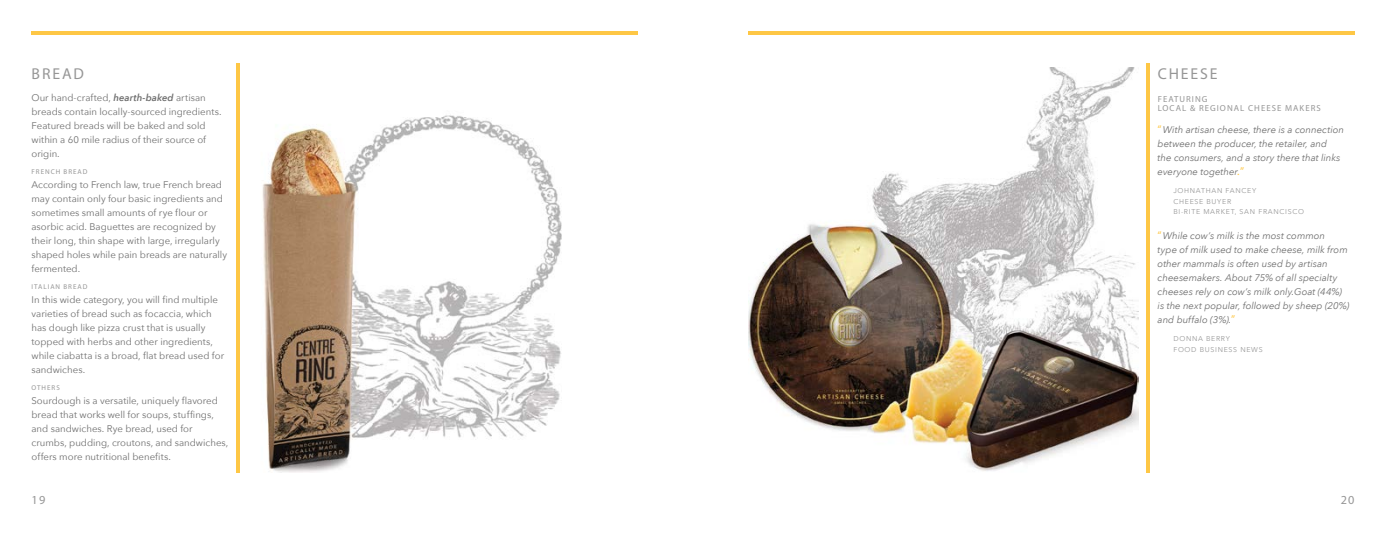
<style>
.page{position:relative;width:1386px;height:536px;background:#fff}
.page>*{position:absolute;margin:0;border:0;box-sizing:border-box;transform-origin:0 0}
.t1{font:15.75px "Myriad Pro";letter-spacing:.12em;color:#969696}
.t2{font:12.25px "Myriad Pro";color:#969696}
.t3{font:9.62px/14px "Avenir Next";color:#6f6f6f}
.t4{font:italic 9.62px/14px "Avenir Next";color:#6f6f6f}
.t5{font:8.75px/9.1px "Myriad Pro";letter-spacing:.12em;color:#969696}
.t6{font:7px/10.5px "Avenir Next";letter-spacing:.1em;color:#969696}
.t7{font:7px "Myriad Pro";letter-spacing:.14em;color:#969696}
.s1{font-weight:600;font-style:italic}
.s2{font-family:"Myriad Pro";font-style:normal;font-size:11.38px;color:#fec745}
</style>
<div class="page">
<hr style="left:748px;top:32px;width:606px;height:3px;background:#fec745">
<hr style="left:32px;top:32px;width:606px;height:3px;background:#fec745">
<img style="left:262px;top:115px;width:300px;height:357px">
<hr style="left:236px;top:63px;width:3px;height:409px;background:#fec745">
<hr style="left:1147px;top:63px;width:3px;height:409px;background:#fec745">
<img style="left:748px;top:67px;width:391px;height:404px">
<h1 class="t1" style="left:32px;top:64px;width:54px">BREAD</h1>
<p class="t3" style="left:32px;top:90px;width:192px">Our hand-crafted, <span class="s1">hearth-baked</span> artisan breads contain locally-sourced ingredients.<br>Featured breads will be baked and sold within a 60 mile radius of their source of origin.</p>
<p class="t7" style="left:32px;top:167px;width:57px">FRENCH BREAD</p>
<p class="t3" style="left:32px;top:177px;width:197px">According to French law, true French bread may contain only four basic ingredients and sometimes small amounts of rye flour or asorbic acid. Baguettes are recognized by their long, thin shape with large, irregularly shaped holes while pain breads are naturally fermented.</p>
<p class="t7" style="left:32px;top:282px;width:57px">ITALIAN BREAD</p>
<p class="t3" style="left:32px;top:292px;width:194px">In this wide category, you will find multiple varieties of bread such as focaccia, which has dough like pizza crust that is usually topped with herbs and other ingredients, while ciabatta is a broad, flat bread used for sandwiches.</p>
<p class="t7" style="left:32px;top:383px;width:30px">OTHERS</p>
<p class="t3" style="left:32px;top:393px;width:198px">Sourdough is a versatile, uniquely flavored bread that works well for soups, stuffings, and sandwiches. Rye bread, used for crumbs, pudding, croutons, and sandwiches, offers more nutritional benefits.</p>
<h1 class="t1" style="left:1158px;top:64px;width:61px">CHEESE</h1>
<p class="t5" style="left:1158px;top:94px;width:165px">FEATURING<br>LOCAL &amp; REGIONAL CHEESE MAKERS</p>
<p class="t4" style="left:1158px;top:122px;width:188px"><span class="s2">“</span>With artisan cheese, there is a connection between the producer, the retailer, and<br>the consumers, and a story there that links everyone together<span class="s2">.”</span></p>
<p class="t6" style="left:1173px;top:185px;width:132px">JOHNATHAN FANCEY<br>CHEESE BUYER<br>BI-RITE MARKET, SAN FRANCISCO</p>
<p class="t4" style="left:1158px;top:228px;width:193px"><span class="s2">“</span>While cow’s milk is the most common<br>type of milk used to make cheese, milk from other mammals is often used by artisan cheesemakers. About 75% of all specialty cheeses rely on cow’s milk only.Goat (44%) is the next popular, followed by sheep (20%) and buffalo (3%).<span class="s2">”</span></p>
<p class="t6" style="left:1173px;top:333px;width:91px">DONNA BERRY<br>FOOD BUSINESS NEWS</p>
<p class="t2" style="left:32px;top:492px;width:15px">19</p>
<p class="t2" style="left:1341px;top:492px;width:15px">20</p>
</div>
